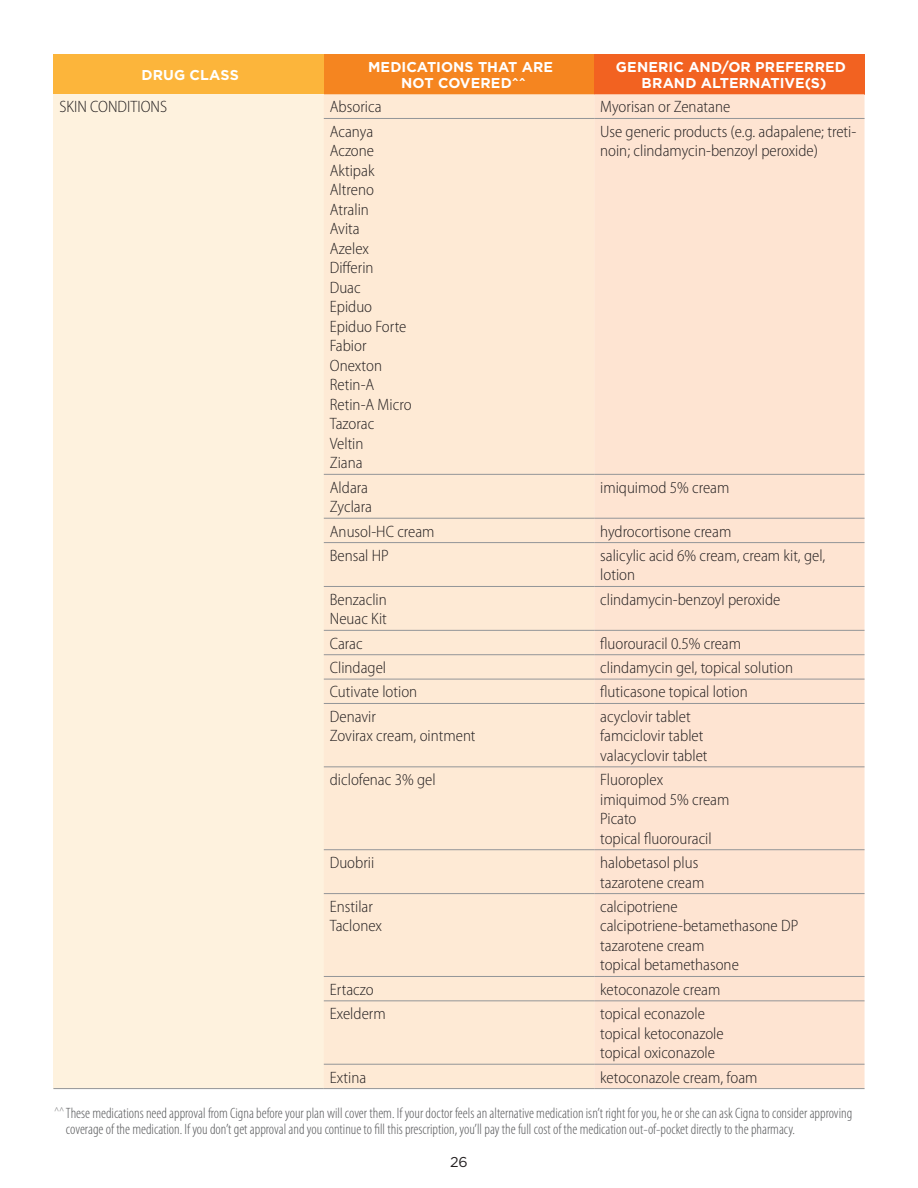
<style>
.page{position:relative;width:918px;height:1188px;background:#fff}
.page>*{position:absolute;margin:0;border:0;box-sizing:border-box;transform-origin:0 0}
.t1{font:300 semi-condensed 16.5px/19.5px "Myriad Pro";color:#231f20}
.List_Header{font:300 condensed 15px/16.5px "Myriad Pro";color:#57585a}
.Table_column_header{font:700 14.25px/16.5px "Gotham";letter-spacing:.005em;color:#fff;text-align:center}
.t2{font:14.25px "Gotham";color:#231f20}
</style>
<div class="page">
<div style="left:53px;top:54px;width:271px;height:40px;background:#fcb53b"></div>
<div style="left:324px;top:54px;width:270px;height:40px;background:#f58520"></div>
<div style="left:594px;top:54px;width:271px;height:40px;background:#f26221"></div>
<div style="left:53px;top:94px;width:271px;height:995px;background:#fef2de"></div>
<div style="left:324px;top:94px;width:270px;height:994px;background:#feead5"></div>
<div style="left:594px;top:94px;width:271px;height:994px;background:#fee4d2"></div>
<hr style="left:53px;top:1088px;width:271px;height:1px;background:#939598">
<hr style="left:324px;top:118px;width:270px;height:1px;background:#939598">
<hr style="left:594px;top:118px;width:271px;height:1px;background:#939598">
<hr style="left:324px;top:474px;width:270px;height:1px;background:#939598">
<hr style="left:594px;top:474px;width:271px;height:1px;background:#939598">
<hr style="left:324px;top:518px;width:270px;height:1px;background:#939598">
<hr style="left:594px;top:518px;width:271px;height:1px;background:#939598">
<hr style="left:324px;top:542px;width:270px;height:1px;background:#939598">
<hr style="left:594px;top:542px;width:271px;height:1px;background:#939598">
<hr style="left:324px;top:586px;width:270px;height:1px;background:#939598">
<hr style="left:594px;top:586px;width:271px;height:1px;background:#939598">
<hr style="left:324px;top:630px;width:270px;height:1px;background:#939598">
<hr style="left:594px;top:630px;width:271px;height:1px;background:#939598">
<hr style="left:324px;top:654px;width:270px;height:1px;background:#939598">
<hr style="left:594px;top:654px;width:271px;height:1px;background:#939598">
<hr style="left:324px;top:679px;width:270px;height:1px;background:#939598">
<hr style="left:594px;top:679px;width:271px;height:1px;background:#939598">
<hr style="left:324px;top:703px;width:270px;height:1px;background:#939598">
<hr style="left:594px;top:703px;width:271px;height:1px;background:#939598">
<hr style="left:324px;top:767px;width:270px;height:1px;background:#939598">
<hr style="left:594px;top:767px;width:271px;height:1px;background:#939598">
<hr style="left:324px;top:849px;width:270px;height:1px;background:#939598">
<hr style="left:594px;top:849px;width:271px;height:1px;background:#939598">
<hr style="left:324px;top:893px;width:270px;height:1px;background:#939598">
<hr style="left:594px;top:893px;width:271px;height:1px;background:#939598">
<hr style="left:324px;top:976px;width:270px;height:1px;background:#939598">
<hr style="left:594px;top:976px;width:271px;height:1px;background:#939598">
<hr style="left:324px;top:1001px;width:270px;height:1px;background:#939598">
<hr style="left:594px;top:1001px;width:271px;height:1px;background:#939598">
<hr style="left:324px;top:1064px;width:270px;height:1px;background:#939598">
<hr style="left:594px;top:1064px;width:271px;height:1px;background:#939598">
<hr style="left:324px;top:1088px;width:270px;height:1px;background:#939598">
<hr style="left:594px;top:1088px;width:271px;height:1px;background:#939598">
<p class="Table_column_header" style="left:142px;top:67px;width:99px">DRUG CLASS</p>
<p class="Table_column_header" style="left:368px;top:58px;width:187px">MEDICATIONS THAT ARE<br>NOT COVERED^^</p>
<p class="Table_column_header" style="left:616px;top:58px;width:232px">GENERIC AND/OR PREFERRED<br>BRAND ALTERNATIVE(S)</p>
<p class="t1" style="left:59px;top:98px;width:109px">SKIN CONDITIONS</p>
<p class="t1" style="left:330px;top:98px;width:53px">Absorica</p>
<p class="t1" style="left:600px;top:98px;width:132px">Myorisan or Zenatane</p>
<p class="t1" style="left:330px;top:122px;width:83px">Acanya<br>Aczone<br>Aktipak<br>Altreno<br>Atralin<br>Avita<br>Azelex<br>Differin<br>Duac<br>Epiduo<br>Epiduo Forte<br>Fabior<br>Onexton<br>Retin-A<br>Retin-A Micro<br>Tazorac<br>Veltin<br>Ziana</p>
<p class="t1" style="left:600px;top:122px;width:258px">Use generic products (e.g. adapalene; treti&shy;noin; clindamycin-benzoyl peroxide)</p>
<p class="t1" style="left:330px;top:478px;width:44px">Aldara<br>Zyclara</p>
<p class="t1" style="left:600px;top:478px;width:131px">imiquimod 5% cream</p>
<p class="t1" style="left:330px;top:522px;width:106px">Anusol-HC cream</p>
<p class="t1" style="left:600px;top:522px;width:133px">hydrocortisone cream</p>
<p class="t1" style="left:330px;top:546px;width:61px">Bensal HP</p>
<p class="t1" style="left:600px;top:546px;width:227px">salicylic acid 6% cream, cream kit, gel, lotion</p>
<p class="t1" style="left:330px;top:590px;width:59px">Benzaclin<br>Neuac Kit</p>
<p class="t1" style="left:600px;top:590px;width:182px">clindamycin-benzoyl peroxide</p>
<p class="t1" style="left:330px;top:634px;width:34px">Carac</p>
<p class="t1" style="left:600px;top:634px;width:142px">fluorouracil 0.5% cream</p>
<p class="t1" style="left:330px;top:658px;width:58px">Clindagel</p>
<p class="t1" style="left:600px;top:658px;width:194px">clindamycin gel, topical solution</p>
<p class="t1" style="left:330px;top:683px;width:89px">Cutivate lotion</p>
<p class="t1" style="left:600px;top:683px;width:149px">fluticasone topical lotion</p>
<p class="t1" style="left:330px;top:707px;width:147px">Denavir<br>Zovirax cream, ointment</p>
<p class="t1" style="left:600px;top:707px;width:109px">acyclovir tablet famciclovir tablet valacyclovir tablet</p>
<p class="t1" style="left:330px;top:770px;width:107px">diclofenac 3% gel</p>
<p class="t1" style="left:600px;top:770px;width:131px">Fluoroplex imiquimod 5% cream<br>Picato<br>topical fluorouracil</p>
<p class="t1" style="left:330px;top:853px;width:46px">Duobrii</p>
<p class="t1" style="left:600px;top:853px;width:106px">halobetasol plus tazarotene cream</p>
<p class="t1" style="left:330px;top:897px;width:54px">Enstilar<br>Taclonex</p>
<p class="t1" style="left:600px;top:897px;width:200px">calcipotriene calcipotriene-betamethasone DP tazarotene cream<br>topical betamethasone</p>
<p class="t1" style="left:330px;top:980px;width:45px">Ertaczo</p>
<p class="t1" style="left:600px;top:980px;width:122px">ketoconazole cream</p>
<p class="t1" style="left:330px;top:1004px;width:58px">Exelderm</p>
<p class="t1" style="left:600px;top:1004px;width:125px">topical econazole topical ketoconazole topical oxiconazole</p>
<p class="t1" style="left:330px;top:1068px;width:38px">Extina</p>
<p class="t1" style="left:600px;top:1068px;width:159px">ketoconazole cream, foam</p>
<p class="List_Header" style="left:66px;top:1105px;width:788px;text-indent:-12px"><sup>^^</sup> These medications need approval from Cigna before your plan will cover them. If your doctor feels an alternative medication isn’t right for you, he or she can ask Cigna to consider approving coverage of the medication. If you don’t get approval and you continue to fill this prescription, you’ll pay the full cost of the medication out-of-pocket directly to the pharmacy.</p>
<p class="t2" style="left:450px;top:1153px;width:19px">26</p>
</div>
